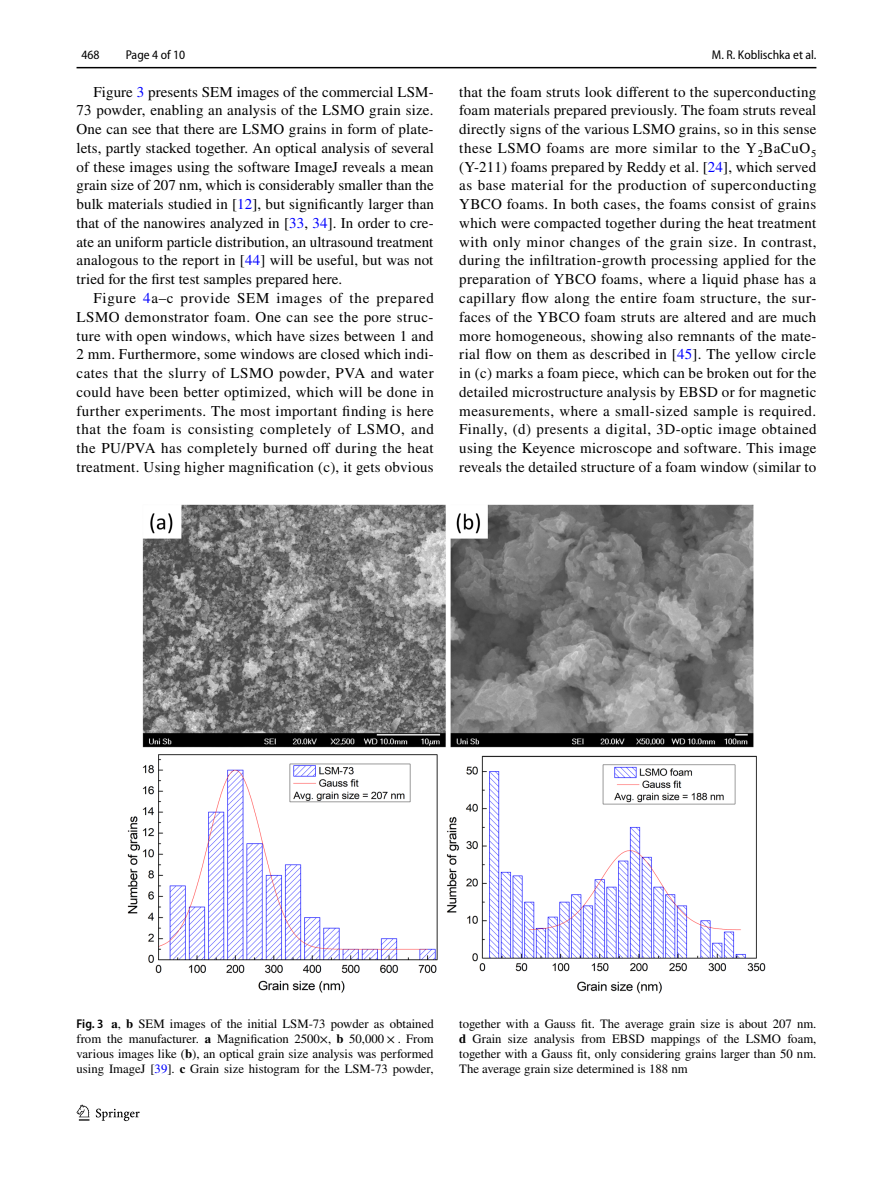
<style>
.page{position:relative;width:893px;height:1187px;background:#fff}
.page>*{position:absolute;margin:0;border:0;box-sizing:border-box;transform-origin:0 0}
.t1{font:15px/18.8px "STIX";letter-spacing:.01em;color:#000;text-align:justify}
.t2{font:12.75px/15px "STIX";color:#000;text-align:justify}
.t3{font:semi-condensed 12.75px "Myriad Pro";color:#000}
.s1{color:#00f}
.s2{font-family:"Myriad Pro";font-weight:600;font-stretch:semi-condensed}
.s3{font-weight:700}
.s4{font-family:"STIX General Regular 32"}
.s5{font-family:"STIX Math Regular 24"}
.s6{font-family:"STIX General Regular 33"}
.s7{font-family:"STIX Math Regular 25"}
</style>
<div class="page">
<hr style="left:77px;top:67px;width:739px;height:1px;background:#000">
<svg style="left:77px;top:1104px;width:12px;height:16px"></svg>
<svg style="left:96px;top:1108px;width:44px;height:12px"></svg>
<img style="left:128px;top:504px;width:637px;height:489px">
<p class="t3" style="left:82px;top:48px;width:20px">468</p>
<p class="t3" style="left:126px;top:48px;width:61px">Page 4 of 10</p>
<p class="t3" style="left:712px;top:48px;width:106px">M. R. Koblischka et al.</p>
<p class="t1" style="left:77px;top:83px;width:359px;text-indent:17px">Figure <span class="s1">3</span> presents SEM images of the commercial LSM-73 powder, enabling an analysis of the LSMO grain size.<br>One can see that there are LSMO grains in form of plate&shy;lets, partly stacked together. An optical analysis of several of these images using the software ImageJ reveals a mean grain size of 207 nm, which is considerably smaller than the bulk materials studied in [<span class="s1">12</span>], but significantly larger than that of the nanowires analyzed in [<span class="s1">33</span>, <span class="s1">34</span>]. In order to cre&shy;ate an uniform particle distribution, an ultrasound treatment analogous to the report in [<span class="s1">44</span>] will be useful, but was not tried for the first test samples prepared here.</p>
<p class="t1" style="left:77px;top:289px;width:359px;text-indent:17px">Figure <span class="s1">4</span>a–c provide SEM images of the prepared LSMO demonstrator foam. One can see the pore struc&shy;ture with open windows, which have sizes between 1 and 2 mm. Furthermore, some windows are closed which indi&shy;cates that the slurry of LSMO powder, PVA and water could have been better optimized, which will be done in further experiments. The most important finding is here that the foam is consisting completely of LSMO, and the PU/PVA has completely burned off during the heat treatment. Using higher magnification (c), it gets obvious</p>
<p class="t1" style="left:459px;top:83px;width:359px">that the foam struts look different to the superconducting foam materials prepared previously. The foam struts reveal directly signs of the various LSMO grains, so in this sense these LSMO foams are more similar to the Y<sub>2</sub>BaCuO<sub>5 </sub>(Y-211) foams prepared by Reddy et al. [<span class="s1">24</span>], which served as base material for the production of superconducting YBCO foams. In both cases, the foams consist of grains which were compacted together during the heat treatment with only minor changes of the grain size. In contrast, during the infiltration-growth processing applied for the preparation of YBCO foams, where a liquid phase has a capillary flow along the entire foam structure, the sur&shy;faces of the YBCO foam struts are altered and are much more homogeneous, showing also remnants of the mate&shy;rial flow on them as described in [<span class="s1">45</span>]. The yellow circle in (c) marks a foam piece, which can be broken out for the detailed microstructure analysis by EBSD or for magnetic measurements, where a small-sized sample is required.<br>Finally, (d) presents a digital, 3D-optic image obtained using the Keyence microscope and software. This image reveals the detailed structure of a foam window (similar to</p>
<p class="t2" style="left:77px;top:1017px;width:359px"><span class="s2">Fig. 3</span> <span class="s3">a</span>, <span class="s3">b</span> SEM images of the initial LSM-73 powder as obtained from the manufacturer. <span class="s3">a</span> Magnification <span class="s4">2500</span><span class="s5">×</span><span class="s4">,</span> <span class="s3">b</span> <span class="s6">50,000</span> <span class="s7">×</span> <span class="s6">.</span> From various images like (<span class="s3">b</span>), an optical grain size analysis was performed using ImageJ [<span class="s1">39</span>]. <span class="s3">c</span> Grain size histogram for the LSM-73 powder,</p>
<p class="t2" style="left:459px;top:1017px;width:359px">together with a Gauss fit. The average grain size is about 207 nm. <span class="s3">d</span> Grain size analysis from EBSD mappings of the LSMO foam, together with a Gauss fit, only considering grains larger than 50 nm.<br>The average grain size determined is 188 nm</p>
</div>
